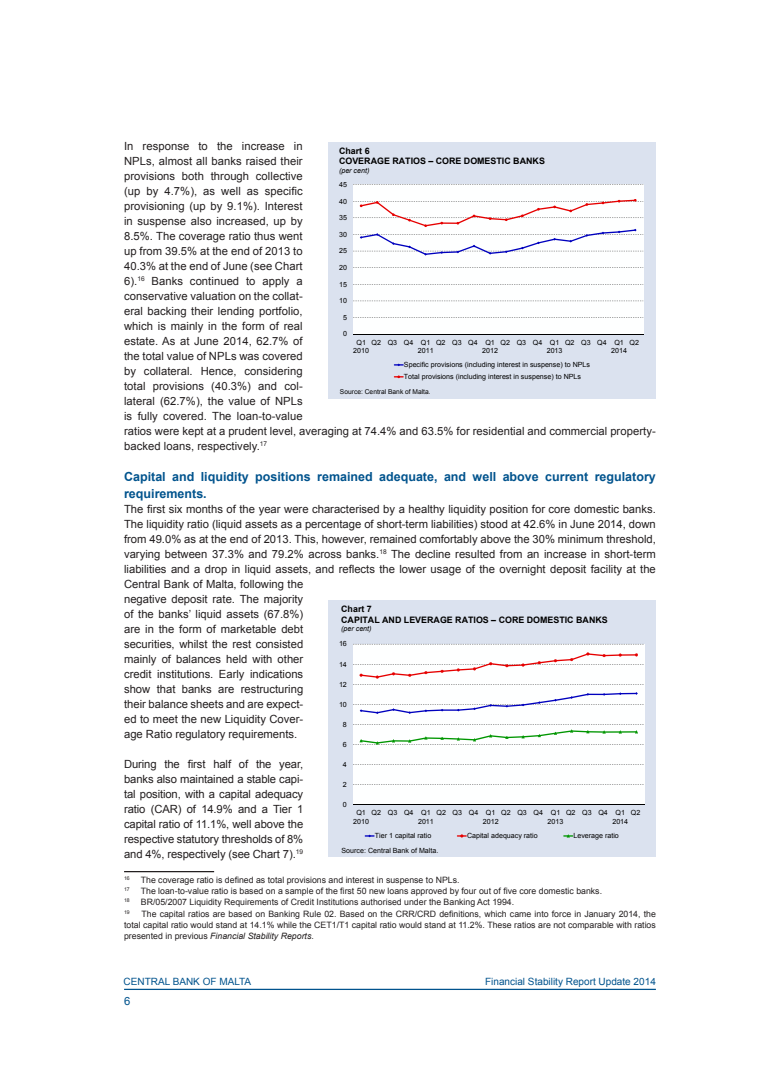
<style>
.page{position:relative;width:780px;height:1088px;background:#fff}
.page>*{position:absolute;margin:0;border:0;box-sizing:border-box;transform-origin:0 0}
.Subhead_Level_1{font:700 12.5px/16.2px "Arial";color:#00538d}
.AR_Normal_Text{font:11.25px/15px "Arial";color:#231f20}
.t1{font:11.25px "Arial";color:#00538d}
.t2{font:10px "Arial";color:#00538d}
.t3{font:700 8.88px/10.2px "Arial";color:#000}
.AR_Footnote{font:8.75px/11.2px "Arial";color:#231f20;text-align:justify}
.t4{font:7.12px/8.1px "Arial";color:#000}
.t5{font:italic 7.12px "Arial";color:#000}
.t6{font:6.62px "Arial";color:#000}
.AR_Footnote-2{font:5.12px "Arial";color:#231f20}
.s1{font-style:italic}
</style>
<div class="page">
<hr style="left:124px;top:989px;width:532px;height:1px;background:#00538d">
<hr style="left:124px;top:871px;width:90px;height:1px;background:#231f20">
<div style="left:327px;top:142px;width:328px;height:256px;background:#dbe2ef"></div>
<div style="left:353px;top:185px;width:290px;height:149px;background:#feffff"></div>
<svg style="left:353px;top:184px;width:290px;height:134px"></svg>
<hr style="left:353px;top:334px;width:290px;height:1px;background:#000">
<svg style="left:360px;top:199px;width:276px;height:57px"></svg>
<svg style="left:394px;top:363px;width:9px;height:3px"></svg>
<svg style="left:394px;top:375px;width:9px;height:3px"></svg>
<div style="left:328px;top:600px;width:328px;height:257px;background:#dbe2ef"></div>
<div style="left:353px;top:644px;width:291px;height:160px;background:#feffff"></div>
<svg style="left:353px;top:644px;width:290px;height:141px"></svg>
<hr style="left:353px;top:804px;width:291px;height:1px;background:#000">
<svg style="left:360px;top:692px;width:277px;height:22px"></svg>
<svg style="left:359px;top:652px;width:279px;height:26px"></svg>
<svg style="left:359px;top:729px;width:279px;height:15px"></svg>
<svg style="left:364px;top:834px;width:10px;height:3px"></svg>
<svg style="left:457px;top:834px;width:9px;height:3px"></svg>
<svg style="left:563px;top:834px;width:10px;height:3px"></svg>
<p class="AR_Normal_Text" style="left:124px;top:139px;width:533px">In response to the increase in<br>NPLs, almost all banks raised their<br>provisions both through collective<br>(up by 4.7%), as well as specific<br>provisioning (up by 9.1%). Interest<br>in suspense also increased, up by<br>8.5%. The coverage ratio thus went<br>up from 39.5% at the end of 2013 to<br>40.3% at the end of June (see Chart<br>6).<sup>16</sup> Banks continued to apply a<br>conservative valuation on the collat-<br>eral backing their lending portfolio,<br>which is mainly in the form of real<br>estate. As at June 2014, 62.7% of<br>the total value of NPLs was covered<br>by collateral. Hence, considering<br>total provisions (40.3%) and col-<br>lateral (62.7%), the value of NPLs<br>is fully covered. The loan-to-value<br>ratios were kept at a prudent level, averaging at 74.4% and 63.5% for residential and commercial property&shy;backed loans, respectively.<sup>17</sup></p>
<p class="Subhead_Level_1" style="left:124px;top:469px;width:533px">Capital and liquidity positions remained adequate, and well above current regulatory requirements.</p>
<p class="AR_Normal_Text" style="left:124px;top:501px;width:533px">The first six months of the year were characterised by a healthy liquidity position for core domestic banks.<br>The liquidity ratio (liquid assets as a percentage of short-term liabilities) stood at 42.6% in June 2014, down from 49.0% as at the end of 2013. This, however, remained comfortably above the 30% minimum threshold, varying between 37.3% and 79.2% across banks.<sup>18</sup> The decline resulted from an increase in short-term liabilities and a drop in liquid assets, and reflects the lower usage of the overnight deposit facility at the Central Bank of Malta, following the<br>negative deposit rate. The majority<br>of the banks’ liquid assets (67.8%)<br>are in the form of marketable debt<br>securities, whilst the rest consisted<br>mainly of balances held with other<br>credit institutions. Early indications<br>show that banks are restructuring<br>their balance sheets and are expect-<br>ed to meet the new Liquidity Cover-<br>age Ratio regulatory requirements.</p>
<p class="AR_Normal_Text" style="left:124px;top:756px;width:181px;text-align:justify">During the first half of the year, banks also maintained a stable capi&shy;tal position, with a capital adequacy ratio (CAR) of 14.9% and a Tier 1 capital ratio of 11.1%, well above the respective statutory thresholds of 8% and 4%, respectively (see Chart 7).<sup>19</sup></p>
<p class="AR_Footnote-2" style="left:124px;top:875px;width:7px">16</p>
<p class="AR_Footnote" style="left:141px;top:874px;width:320px">The coverage ratio is defined as total provisions and interest in suspense to NPLs.</p>
<p class="AR_Footnote-2" style="left:124px;top:886px;width:7px">17</p>
<p class="AR_Footnote" style="left:141px;top:885px;width:463px">The loan-to-value ratio is based on a sample of the first 50 new loans approved by four out of five core domestic banks.</p>
<p class="AR_Footnote-2" style="left:124px;top:897px;width:7px">18</p>
<p class="AR_Footnote" style="left:141px;top:897px;width:375px">BR/05/2007 Liquidity Requirements of Credit Institutions authorised under the Banking Act 1994.</p>
<p class="AR_Footnote-2" style="left:124px;top:908px;width:7px">19</p>
<p class="AR_Footnote" style="left:124px;top:908px;width:533px;text-indent:17px">The capital ratios are based on Banking Rule 02. Based on the CRR/CRD definitions, which came into force in January 2014, the total capital ratio would stand at 14.1% while the CET1/T1 capital ratio would stand at 11.2%. These ratios are not comparable with ratios presented in previous <span class="s1">Financial Stability Reports</span>.</p>
<p class="t3" style="left:339px;top:146px;width:207px">Chart 6<br>COVERAGE RATIOS – CORE DOMESTIC BANKS</p>
<p class="t5" style="left:339px;top:166px;width:32px">(per cent)</p>
<p class="t4" style="left:339px;top:180px;width:9px">45</p>
<p class="t4" style="left:339px;top:197px;width:9px">40</p>
<p class="t4" style="left:339px;top:214px;width:9px">35</p>
<p class="t4" style="left:339px;top:230px;width:9px">30</p>
<p class="t4" style="left:339px;top:247px;width:9px">25</p>
<p class="t4" style="left:339px;top:263px;width:9px">20</p>
<p class="t4" style="left:339px;top:280px;width:9px">15</p>
<p class="t4" style="left:339px;top:297px;width:9px">10</p>
<p class="t4" style="left:343px;top:313px;width:5px">5</p>
<p class="t4" style="left:343px;top:330px;width:5px">0</p>
<p class="t4" style="left:353px;top:338px;width:17px;text-align:center">Q1<br>2010</p>
<p class="t4" style="left:418px;top:338px;width:17px;text-indent:-46px">Q2 Q3 Q4 Q1<br>2011</p>
<p class="t4" style="left:482px;top:338px;width:17px;text-indent:-46px">Q2 Q3 Q4 Q1<br>2012</p>
<p class="t4" style="left:546px;top:338px;width:17px;text-indent:-46px">Q2 Q3 Q4 Q1<br>2013</p>
<p class="t4" style="left:611px;top:338px;width:17px;text-indent:-46px">Q2 Q3 Q4 Q1<br>2014</p>
<p class="t4" style="left:629px;top:338px;width:11px">Q2</p>
<p class="t4" style="left:404px;top:359px;width:188px;line-height:11.9px">Specific provisions (including interest in suspense) to NPLs<br>Total provisions (including interest in suspense) to NPLs</p>
<p class="t6" style="left:340px;top:387px;width:92px">Source: Central Bank of Malta.</p>
<p class="t3" style="left:341px;top:604px;width:268px">Chart 7<br>CAPITAL AND LEVERAGE RATIOS – CORE DOMESTIC BANKS</p>
<p class="t5" style="left:341px;top:624px;width:32px">(per cent)</p>
<p class="t4" style="left:339px;top:640px;width:9px">16</p>
<p class="t4" style="left:339px;top:660px;width:9px">14</p>
<p class="t4" style="left:339px;top:680px;width:9px">12</p>
<p class="t4" style="left:339px;top:700px;width:9px">10</p>
<p class="t4" style="left:343px;top:720px;width:5px">8</p>
<p class="t4" style="left:343px;top:740px;width:5px">6</p>
<p class="t4" style="left:343px;top:760px;width:5px">4</p>
<p class="t4" style="left:343px;top:780px;width:5px">2</p>
<p class="t4" style="left:343px;top:800px;width:5px">0</p>
<p class="t4" style="left:353px;top:809px;width:17px;text-align:center">Q1<br>2010</p>
<p class="t4" style="left:418px;top:809px;width:17px;text-indent:-46px">Q2 Q3 Q4 Q1<br>2011</p>
<p class="t4" style="left:483px;top:809px;width:17px;text-indent:-46px">Q2 Q3 Q4 Q1<br>2012</p>
<p class="t4" style="left:547px;top:809px;width:17px;text-indent:-46px">Q2 Q3 Q4 Q1<br>2013</p>
<p class="t4" style="left:612px;top:809px;width:17px;text-indent:-46px">Q2 Q3 Q4 Q1<br>2014</p>
<p class="t4" style="left:630px;top:809px;width:11px">Q2</p>
<p class="t4" style="left:375px;top:832px;width:58px">Tier 1 capital ratio</p>
<p class="t4" style="left:467px;top:832px;width:72px">Capital adequacy ratio</p>
<p class="t4" style="left:573px;top:832px;width:47px">Leverage ratio</p>
<p class="t4" style="left:341px;top:846px;width:98px">Source: Central Bank of Malta.</p>
<p class="t2" style="left:124px;top:975px;width:129px">CENTRAL BANK OF MALTA</p>
<p class="t2" style="left:485px;top:975px;width:172px">Financial Stability Report Update 2014</p>
<p class="t1" style="left:124px;top:993px;width:8px">6</p>
</div>
